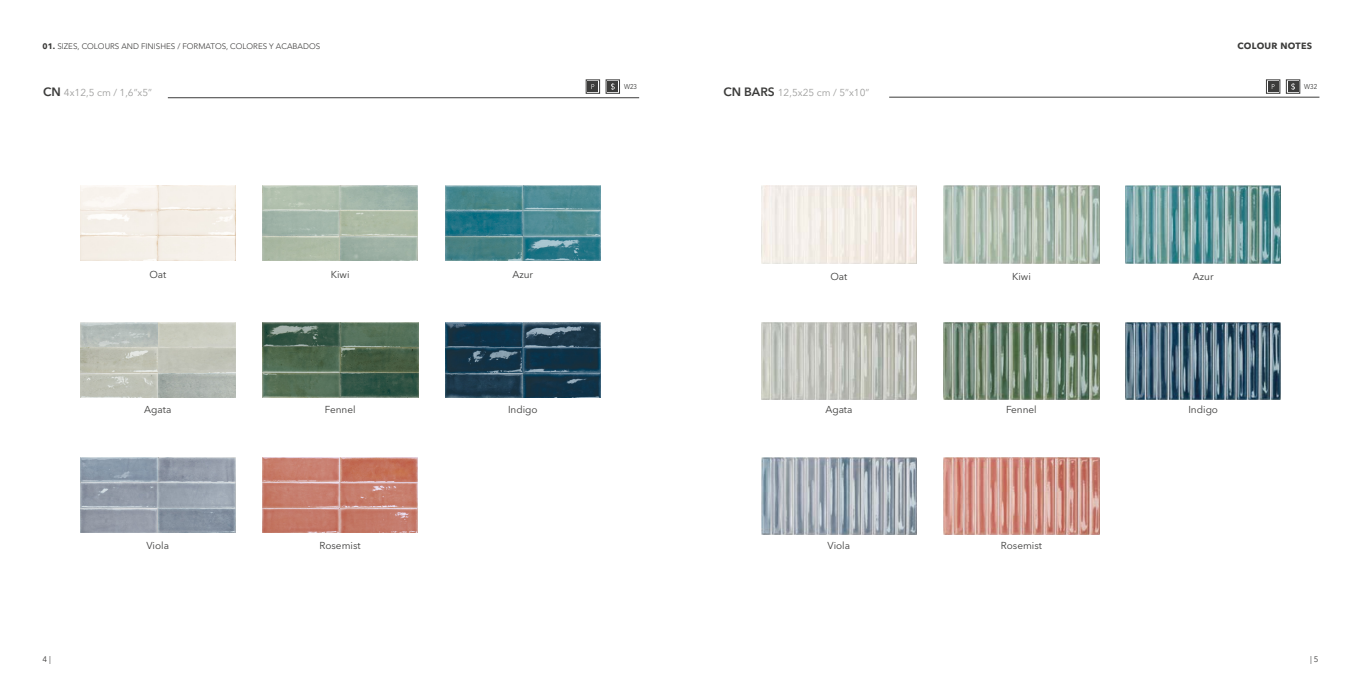
<style>
.page{position:relative;width:1361px;height:681px;background:#fff}
.page>*{position:absolute;margin:0;border:0;box-sizing:border-box;transform-origin:0 0}
.t1{font:10px "Avenir Next LT Pro";color:#3c3c3b}
.t2{font:10px "Avenir Next LT Pro";color:#9d9d9c}
.t3{font:700 9px "Avenir Next LT Pro";letter-spacing:.035em;color:#3c3c3b}
.t4{font:300 8px "Avenir LT Std";color:#3a3938}
.t5{font:8px "Avenir Next LT Pro";color:#3a3938}
.t6{font:7px "Avenir LT Std";color:#3c3c3b;scale:.91 1}
.s1{font-family:"Avenir Next LT Pro";font-weight:700}
.s2{font-weight:600;font-size:12px;color:#3c3c3b}
</style>
<div class="page">
<hr style="left:168px;top:97px;width:471px;height:1px;background:#3c3c3b">
<hr style="left:889px;top:97px;width:430px;height:1px;background:#3c3c3b">
<div style="left:606px;top:79px;width:14px;height:15px;border:1px solid #3c3c3b"></div>
<div style="left:1286px;top:79px;width:14px;height:15px;border:1px solid #3c3c3b"></div>
<div style="left:586px;top:79px;width:14px;height:15px;border:1px solid #3c3c3b"></div>
<div style="left:1266px;top:79px;width:14px;height:15px;border:1px solid #3c3c3b"></div>
<div style="left:608px;top:82px;width:10px;height:10px;background:#3c3c3b"></div>
<div style="left:1288px;top:82px;width:10px;height:10px;background:#3c3c3b"></div>
<svg style="left:588px;top:82px;width:10px;height:10px"></svg>
<div style="left:1268px;top:82px;width:10px;height:10px;background:#3c3c3b"></div>
<svg style="left:611px;top:83px;width:4px;height:7px"></svg>
<svg style="left:1291px;top:83px;width:4px;height:7px"></svg>
<svg style="left:1271px;top:84px;width:3px;height:5px"></svg>
<img style="left:80px;top:185px;width:156px;height:75px">
<img style="left:262px;top:185px;width:156px;height:75px">
<img style="left:445px;top:322px;width:156px;height:75px">
<img style="left:445px;top:185px;width:155px;height:75px">
<img style="left:262px;top:322px;width:156px;height:75px">
<img style="left:80px;top:322px;width:156px;height:75px">
<img style="left:80px;top:457px;width:156px;height:75px">
<img style="left:262px;top:457px;width:77px;height:75px">
<img style="left:341px;top:457px;width:77px;height:75px">
<img style="left:761px;top:457px;width:155px;height:77px">
<img style="left:944px;top:322px;width:155px;height:77px">
<img style="left:1125px;top:322px;width:156px;height:77px">
<img style="left:944px;top:185px;width:155px;height:78px">
<img style="left:944px;top:457px;width:155px;height:77px">
<img style="left:761px;top:322px;width:155px;height:77px">
<img style="left:761px;top:185px;width:155px;height:78px">
<img style="left:1125px;top:185px;width:156px;height:78px">
<p class="t4" style="left:43px;top:41px;width:279px"><span class="s1">01.</span> SIZES, COLOURS AND FINISHES / FORMATOS, COLORES Y ACABADOS</p>
<p class="t3" style="left:1237px;top:41px;width:76px">COLOUR NOTES</p>
<p class="t6" style="left:624px;top:83px;width:16px">W23</p>
<p class="t6" style="left:1304px;top:83px;width:16px">W32</p>
<p class="t2" style="left:43px;top:87px;width:110px"><span class="s2">CN</span> 4x12,5 cm / 1,6”x5”</p>
<p class="t2" style="left:723px;top:86px;width:147px"><span class="s2">CN BARS</span> 12,5x25 cm / 5”x10”</p>
<p class="t1" style="left:149px;top:268px;width:18px">Oat</p>
<p class="t1" style="left:331px;top:268px;width:20px">Kiwi</p>
<p class="t1" style="left:512px;top:268px;width:22px">Azur</p>
<p class="t1" style="left:830px;top:270px;width:18px">Oat</p>
<p class="t1" style="left:1012px;top:270px;width:20px">Kiwi</p>
<p class="t1" style="left:1193px;top:270px;width:22px">Azur</p>
<p class="t1" style="left:144px;top:403px;width:29px">Agata</p>
<p class="t1" style="left:325px;top:403px;width:32px">Fennel</p>
<p class="t1" style="left:508px;top:403px;width:31px">Indigo</p>
<p class="t1" style="left:825px;top:403px;width:29px">Agata</p>
<p class="t1" style="left:1006px;top:403px;width:32px">Fennel</p>
<p class="t1" style="left:1188px;top:403px;width:31px">Indigo</p>
<p class="t1" style="left:147px;top:539px;width:24px">Viola</p>
<p class="t1" style="left:319px;top:539px;width:43px">Rosemist</p>
<p class="t1" style="left:827px;top:539px;width:24px">Viola</p>
<p class="t1" style="left:1001px;top:539px;width:43px">Rosemist</p>
<p class="t5" style="left:43px;top:654px;width:10px">4 |</p>
<p class="t5" style="left:1310px;top:654px;width:10px">| 5</p>
</div>
